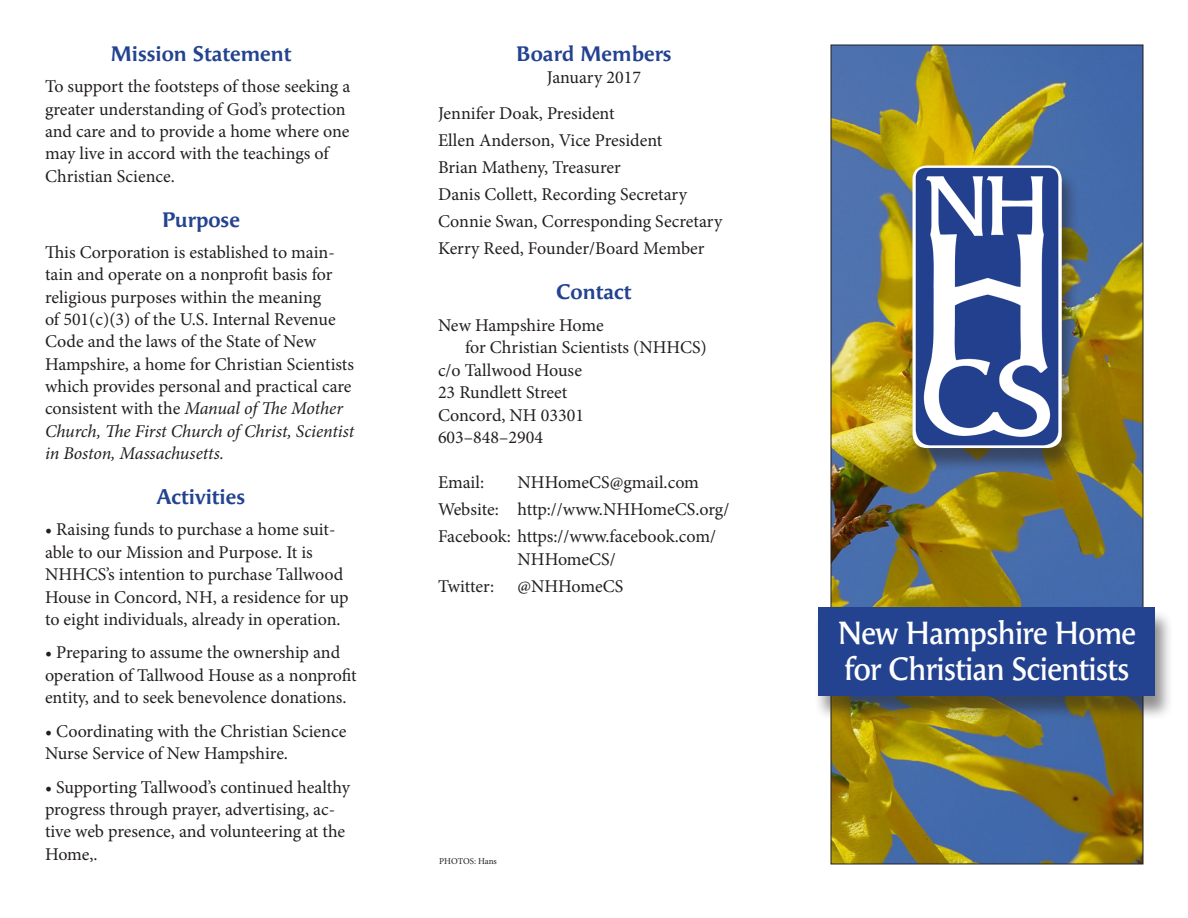
<style>
.page{position:relative;width:1188px;height:918px;background:#fff}
.page>*{position:absolute;margin:0;border:0;box-sizing:border-box;transform-origin:0 0}
.t1{font:600 32.1px "Angie OT";letter-spacing:-.02em;color:#fff;scale:.93 1}
.t2{font:700 21px "Angie OT";color:#234390}
.t3{font:18px/22.4px "Minion Pro";color:#231f20}
.t4{font:9px "Minion Pro";letter-spacing:-.01em;color:#231f20}
.s1{font-style:italic}
</style>
<div class="page">
<img style="left:833px;top:47px;width:308px;height:815px">
<div style="left:813px;top:610px;width:360px;height:111px;background:#231f20;opacity:.5"></div>
<div style="left:819px;top:608px;width:336px;height:88px;background:#234390"></div>
<div style="left:908px;top:167px;width:172px;height:306px;background:#231f20;opacity:.5"></div>
<img style="left:913px;top:165px;width:149px;height:283px">
<p class="t2" style="left:110px;top:42px;width:183px">Mission Statement</p>
<p class="t3" style="left:45px;top:75px;width:307px">To support the footsteps of those seeking a greater understanding of God’s protection and care and to provide a home where one may live in accord with the teachings of Christian Science.</p>
<p class="t2" style="left:162px;top:207px;width:79px">Purpose</p>
<p class="t3" style="left:45px;top:241px;width:311px">This Corporation is established to main&shy;tain and operate on a nonprofit basis for religious purposes within the meaning<br>of 501(c)(3) of the U.S. Internal Revenue Code and the laws of the State of New Hampshire, a home for Christian Scientists which provides personal and practical care consistent with the <span class="s1">Manual of The Mother Church, The First Church of Christ, Scientist in Boston, Massachusetts.</span></p>
<p class="t2" style="left:157px;top:485px;width:90px">Activities</p>
<p class="t3" style="left:45px;top:519px;width:305px">• Raising funds to purchase a home suit&shy;able to our Mission and Purpose. It is NHHCS’s intention to purchase Tallwood House in Concord, NH, a residence for up to eight individuals, already in operation.</p>
<p class="t3" style="left:45px;top:642px;width:313px">• Preparing to assume the ownership and operation of Tallwood House as a nonprofit entity, and to seek benevolence donations.</p>
<p class="t3" style="left:45px;top:720px;width:303px">• Coordinating with the Christian Science<br>Nurse Service of New Hampshire.</p>
<p class="t3" style="left:45px;top:776px;width:306px">• Supporting Tallwood’s continued healthy progress through prayer, advertising, ac&shy;tive web presence, and volunteering at the Home,.</p>
<p class="t2" style="left:516px;top:42px;width:157px">Board Members</p>
<p class="t3" style="left:547px;top:67px;width:96px">January 2017</p>
<p class="t3" style="left:438px;top:103px;width:178px">Jennifer Doak, President</p>
<p class="t3" style="left:438px;top:130px;width:226px">Ellen Anderson, Vice President</p>
<p class="t3" style="left:438px;top:157px;width:184px">Brian Matheny, Treasurer</p>
<p class="t3" style="left:438px;top:184px;width:251px">Danis Collett, Recording Secretary</p>
<p class="t3" style="left:438px;top:211px;width:286px">Connie Swan, Corresponding Secretary</p>
<p class="t3" style="left:438px;top:238px;width:268px">Kerry Reed, Founder/Board Member</p>
<p class="t2" style="left:556px;top:280px;width:77px">Contact</p>
<p class="t3" style="left:438px;top:314px;width:167px">New Hampshire Home</p>
<p class="t3" style="left:465px;top:337px;width:243px">for Christian Scientists (NHHCS)</p>
<p class="t3" style="left:438px;top:359px;width:146px">c/o Tallwood House</p>
<p class="t3" style="left:438px;top:382px;width:131px">23 Rundlett Street</p>
<p class="t3" style="left:438px;top:404px;width:148px">Concord, NH 03301</p>
<p class="t3" style="left:438px;top:427px;width:107px">603–848–2904</p>
<p class="t3" style="left:438px;top:472px;width:48px">Email:</p>
<p class="t3" style="left:518px;top:472px;width:183px">NHHomeCS@gmail.com</p>
<p class="t3" style="left:438px;top:499px;width:293px">Website: http://www.NHHomeCS.org/</p>
<p class="t3" style="left:518px;top:525px;width:200px;text-indent:-80px">Facebook: https://www.facebook.com/<br>NHHomeCS/</p>
<p class="t3" style="left:438px;top:575px;width:58px">Twitter:</p>
<p class="t3" style="left:518px;top:575px;width:107px">@NHHomeCS</p>
<p class="t4" style="left:439px;top:855px;width:59px">PHOTOS: Hans</p>
<p class="t1" style="left:838px;top:614px;width:322px">New Hampshire Home</p>
<p class="t1" style="left:845px;top:650px;width:308px">for Christian Scientists</p>
</div>
